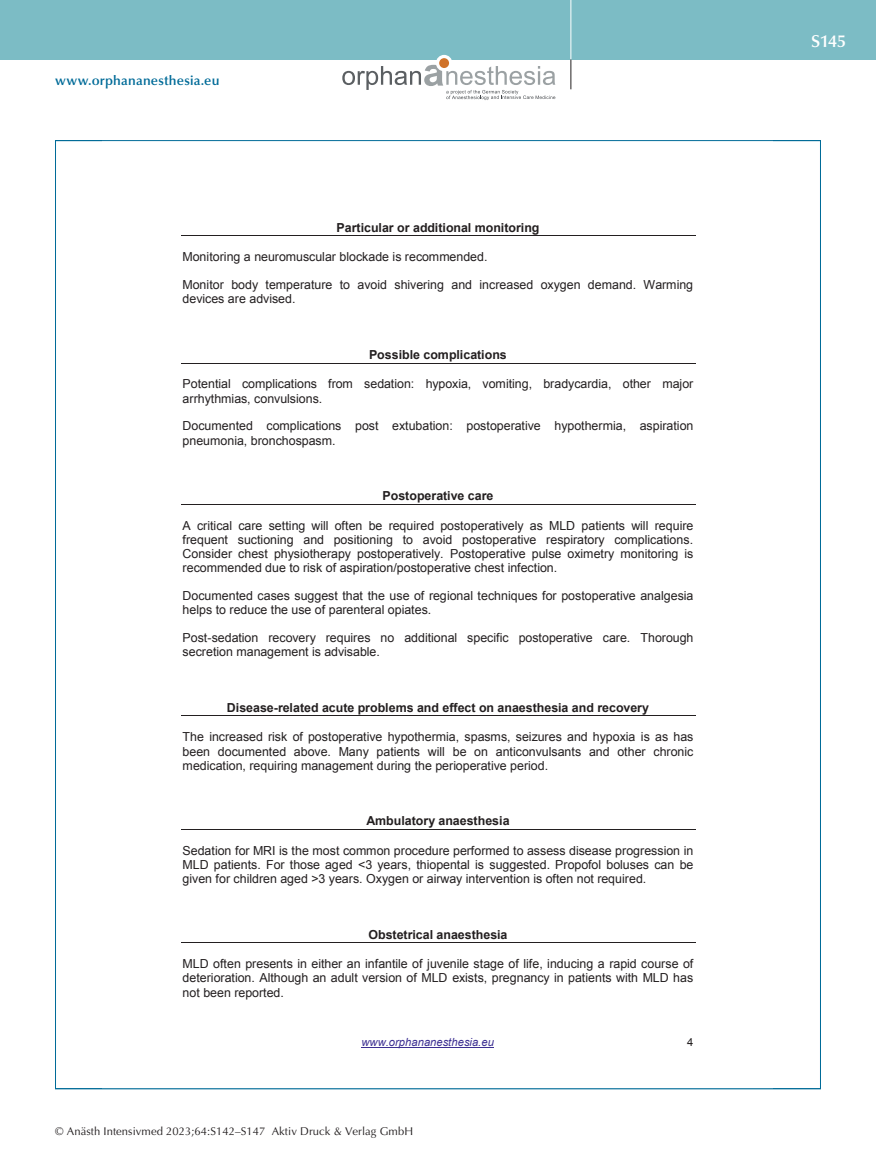
<style>
.page{position:relative;width:876px;height:1174px;background:#fff}
.page>*{position:absolute;margin:0;border:0;box-sizing:border-box;transform-origin:0 0}
.t1{font:600 17.25px "Optima";color:#fff}
.t2{font:600 13.5px "Optima";letter-spacing:.015em;color:#006b98}
.t3{font:12.45px/14.2px "Arial";color:#231f20}
.t4{font:700 12.45px "Arial";color:#231f20}
.t5{font:11.25px "Optima";letter-spacing:.005em;color:#231f20}
.t6{font:italic 11.25px "Arial";color:#3c2f92}
.t7{font:11.25px "Arial";color:#231f20}
</style>
<div class="page">
<div style="left:0;top:0;width:876px;height:60px;background:#7cbcc5"></div>
<hr style="left:571px;top:0;width:1px;height:60px;background:#fff">
<svg style="left:571px;top:60px;width:1px;height:29px"></svg>
<svg style="left:436px;top:55px;width:16px;height:16px"></svg>
<div style="left:439px;top:58px;width:10px;height:10px;background:#d0732a;border-radius:50%"></div>
<svg style="left:342px;top:65px;width:213px;height:35px"></svg>
<hr style="left:361px;top:1047px;width:133px;height:1px;background:#3c2f92">
<hr style="left:181px;top:236px;width:514px;height:1px;background:#231f20">
<hr style="left:181px;top:363px;width:514px;height:1px;background:#231f20">
<hr style="left:181px;top:504px;width:514px;height:1px;background:#231f20">
<hr style="left:181px;top:715px;width:514px;height:1px;background:#231f20">
<hr style="left:181px;top:829px;width:514px;height:1px;background:#231f20">
<hr style="left:181px;top:942px;width:514px;height:1px;background:#231f20">
<p class="t2" style="left:55px;top:73px;width:166px">www.orphananesthesia.eu</p>
<p class="t4" style="left:336px;top:219px;width:204px">Particular or additional monitoring</p>
<p class="t3" style="left:183px;top:250px;width:306px">Monitoring a neuromuscular blockade is recommended.</p>
<p class="t3" style="left:183px;top:278px;width:512px">Monitor body temperature to avoid shivering and increased oxygen demand. Warming devices are advised.</p>
<p class="t4" style="left:369px;top:346px;width:139px">Possible complications</p>
<p class="t3" style="left:183px;top:377px;width:512px">Potential complications from sedation: hypoxia, vomiting, bradycardia, other major arrhythmias, convulsions.</p>
<p class="t3" style="left:183px;top:419px;width:512px">Documented complications post extubation: postoperative hypothermia, aspiration pneumonia, bronchospasm.</p>
<p class="t4" style="left:383px;top:487px;width:112px">Postoperative care</p>
<p class="t3" style="left:183px;top:518px;width:512px;text-align:justify">A critical care setting will often be required postoperatively as MLD patients will require frequent suctioning and positioning to avoid postoperative respiratory complications.<br>Consider chest physiotherapy postoperatively. Postoperative pulse oximetry monitoring is recommended due to risk of aspiration/postoperative chest infection.</p>
<p class="t3" style="left:183px;top:588px;width:512px">Documented cases suggest that the use of regional techniques for postoperative analgesia helps to reduce the use of parenteral opiates.</p>
<p class="t3" style="left:183px;top:630px;width:512px">Post-sedation recovery requires no additional specific postoperative care. Thorough secretion management is advisable.</p>
<p class="t4" style="left:227px;top:699px;width:424px">Disease-related acute problems and effect on anaesthesia and recovery</p>
<p class="t3" style="left:183px;top:730px;width:512px;text-align:justify">The increased risk of postoperative hypothermia, spasms, seizures and hypoxia is as has been documented above. Many patients will be on anticonvulsants and other chronic medication, requiring management during the perioperative period.</p>
<p class="t4" style="left:366px;top:812px;width:145px">Ambulatory anaesthesia</p>
<p class="t3" style="left:183px;top:843px;width:512px;text-align:justify">Sedation for MRI is the most common procedure performed to assess disease progression in MLD patients. For those aged &lt;3 years, thiopental is suggested. Propofol boluses can be given for children aged &gt;3 years. Oxygen or airway intervention is often not required.</p>
<p class="t4" style="left:368px;top:926px;width:140px">Obstetrical anaesthesia</p>
<p class="t3" style="left:183px;top:956px;width:512px;text-align:justify">MLD often presents in either an infantile of juvenile stage of life, inducing a rapid course of deterioration. Although an adult version of MLD exists, pregnancy in patients with MLD has not been reported.</p>
<p class="t6" style="left:361px;top:1035px;width:134px">www.orphananesthesia.eu</p>
<p class="t7" style="left:687px;top:1035px;width:8px">4</p>
<p class="t5" style="left:55px;top:1125px;width:359px">© Anästh Intensivmed 2023;64:S142–S147 Aktiv Druck &amp; Verlag GmbH</p>
<h1 class="t1" style="left:811px;top:31px;width:37px">S145</h1>
</div>
